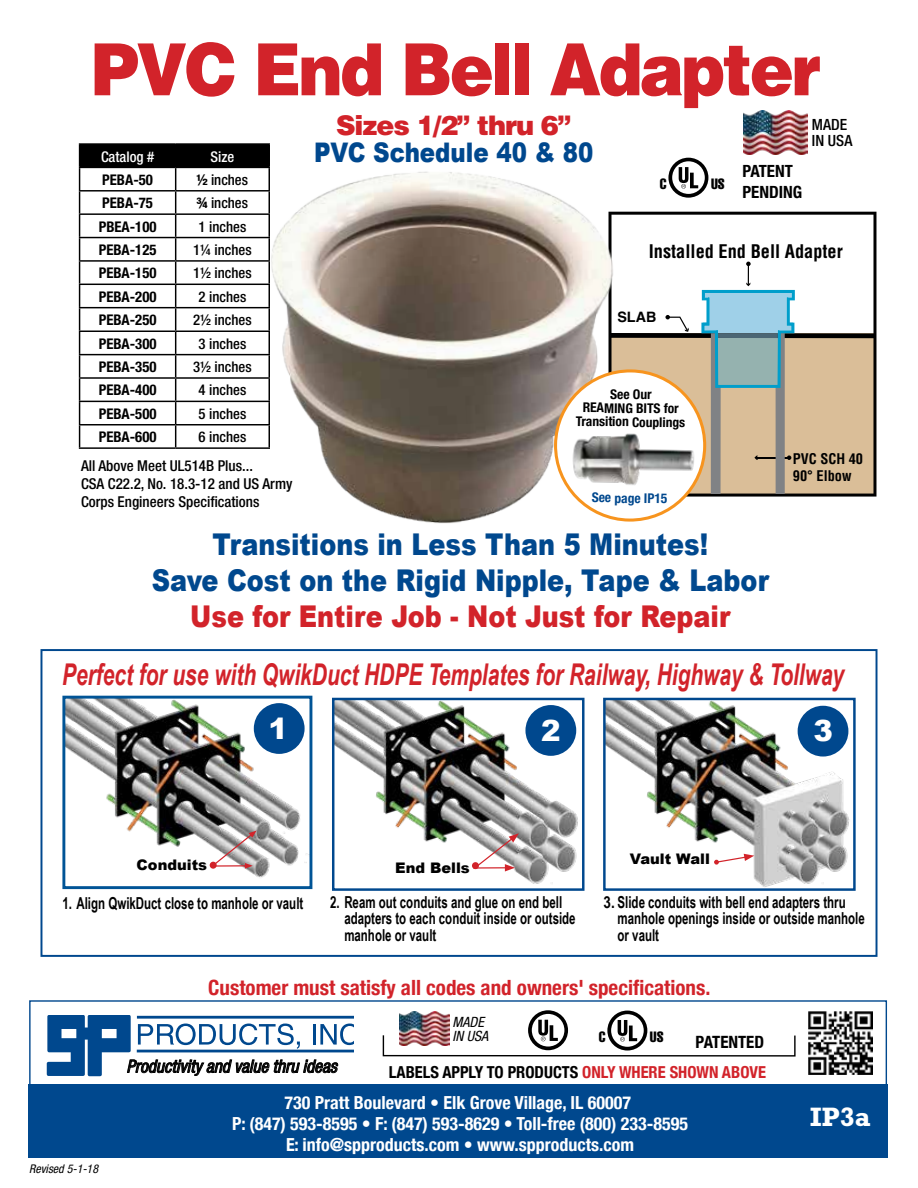
<style>
.page{position:relative;width:918px;height:1188px;background:#fff}
.page>*{position:absolute;margin:0;border:0;box-sizing:border-box;transform-origin:0 0}
.t1{font:900 72px "Helvetica";letter-spacing:-.04em;color:#d2232a;scale:.92 1}
.t2{font:900 30px/36px "Arial";color:#00488e;text-align:center;scale:.85 1}
.t3{font:italic 700 30px "Arial Narrow";color:#d2232a;scale:.85 1}
.t4{font:900 30px "Arial";color:#d2232a;scale:.85 1}
.t5{font:900 29.25px "Arial";color:#fff}
.t6{font:900 27px "Arial";color:#00488e;scale:.85 1}
.t7{font:900 27px "Helvetica";letter-spacing:-.04em;color:#d2232a}
.t8{font:700 27px "Rockwell";color:#fff}
.t9{font:700 condensed 21px "Helvetica Neue";color:#d2232a}
.t10{font:700 condensed 18.3px "Helvetica";color:#000}
.t11{font:700 condensed 18px/21px "Helvetica Neue";color:#fff;text-align:center}
.t12{font:italic condensed 17.4px "Helvetica Neue";color:#000}
.t13{font:700 condensed 16.95px/20.2px "Helvetica Neue";color:#000}
.t14{font:700 condensed 16.95px "Helvetica Neue";color:#000}
.t15{font:700 16.5px/16.5px "Arial Narrow";color:#000;scale:.85 1}
.t16{font:700 16.5px/16.5px "Arial Narrow";color:#000}
.t17{font:700 condensed 16.5px "Helvetica Neue";color:#000}
.t18{font:500 condensed 15.45px/15.5px "Helvetica Neue";color:#000}
.t19{font:500 condensed 15px/18px "Helvetica Neue";color:#000}
.t20{font:700 condensed 14.7px "Helvetica Neue";color:#000}
.t21{font:500 condensed 14.7px "Helvetica Neue";color:#000}
.t22{font:500 condensed 14.7px "Helvetica Neue";color:#fff}
.t23{font:extra-condensed 14.7px "Helvetica";color:#000}
.t24{font:900 14.55px "Arial";color:#000}
.t25{font:700 condensed 14.4px/17.2px "Helvetica";color:#000}
.t26{font:700 14.4px "Helvetica";color:#000}
.t27{font:italic condensed 14.25px/14.2px "Helvetica Neue";color:#000}
.t28{font:700 condensed 13.5px/13.6px "Helvetica Neue";color:#000;text-align:center}
.t29{font:700 condensed 13.5px "Helvetica Neue";color:#00488e}
.t30{font:italic condensed 12px "Helvetica Neue";color:#000}
.s1{font-weight:700}
.s2{color:#d2232a}
</style>
<div class="page">
<div style="left:29px;top:1085px;width:859px;height:73px;background:#00488e"></div>
<svg style="left:607px;top:1011px;width:40px;height:40px"></svg>
<svg style="left:528px;top:1010px;width:40px;height:40px"></svg>
<div style="left:383px;top:1035px;width:413px;height:22px;border:1px solid #000"></div>
<svg style="left:47px;top:1016px;width:307px;height:60px"></svg>
<img style="left:809px;top:1011px;width:63px;height:64px">
<img style="left:400px;top:1012px;width:49px;height:33px">
<hr style="left:79px;top:143px;width:97px;height:2px;background:#000">
<hr style="left:176px;top:143px;width:94px;height:2px;background:#000">
<svg style="left:79px;top:144px;width:191px;height:303px"></svg>
<hr style="left:79px;top:447px;width:97px;height:2px;background:#000">
<hr style="left:176px;top:447px;width:94px;height:2px;background:#000">
<svg style="left:644px;top:212px;width:232px;height:285px"></svg>
<img style="left:743px;top:110px;width:65px;height:44px">
<img style="left:242px;top:147px;width:402px;height:377px">
<svg style="left:553px;top:262px;width:322px;height:261px"></svg>
<svg style="left:668px;top:158px;width:40px;height:40px"></svg>
<div style="left:41px;top:649px;width:836px;height:308px;border:2px solid #00488e"></div>
<img style="left:66px;top:700px;width:242px;height:178px">
<div style="left:62px;top:696px;width:250px;height:193px;border:3px solid #005496"></div>
<div style="left:254px;top:703px;width:51px;height:51px;background:#00488e;border-radius:50%"></div>
<svg style="left:209px;top:831px;width:48px;height:38px"></svg>
<div style="left:210px;top:862px;width:7px;height:7px;background:#d2232a;border-radius:50%"></div>
<img style="left:606px;top:701px;width:244px;height:186px">
<div style="left:603px;top:698px;width:253px;height:193px;border:2px solid #00488e"></div>
<div style="left:798px;top:706px;width:50px;height:51px;background:#00488e;border-radius:50%"></div>
<svg style="left:714px;top:854px;width:40px;height:11px"></svg>
<img style="left:335px;top:701px;width:243px;height:183px">
<div style="left:332px;top:698px;width:253px;height:193px;border:2px solid #00488e"></div>
<div style="left:525px;top:705px;width:51px;height:51px;background:#00488e;border-radius:50%"></div>
<svg style="left:471px;top:833px;width:48px;height:38px"></svg>
<div style="left:472px;top:862px;width:7px;height:7px;background:#d2232a;border-radius:50%"></div>
<h1 class="t1" style="left:91px;top:22px;width:795px">PVC End Bell Adapter</h1>
<h3 class="t7" style="left:336px;top:108px;width:237px">Sizes 1/2” thru 6”</h3>
<p class="t22" style="left:101px;top:148px;width:55px">Catalog #</p>
<p class="t22" style="left:211px;top:148px;width:25px">Size</p>
<h3 class="t6" style="left:314px;top:138px;width:330px">PVC Schedule 40 &amp; 80</h3>
<p class="t20" style="left:102px;top:171px;width:52px">PEBA-50</p>
<p class="t21" style="left:197px;top:171px;width:53px"><span class="s1">½</span> inches</p>
<p class="t20" style="left:102px;top:194px;width:52px">PEBA-75</p>
<p class="t21" style="left:197px;top:194px;width:53px"><span class="s1">¾</span> inches</p>
<p class="t20" style="left:99px;top:217px;width:59px">PBEA-100</p>
<p class="t21" style="left:199px;top:218px;width:49px">1 inches</p>
<p class="t20" style="left:99px;top:241px;width:59px">PEBA-125</p>
<p class="t21" style="left:193px;top:241px;width:60px">1¼ inches</p>
<p class="t20" style="left:99px;top:264px;width:59px">PEBA-150</p>
<p class="t21" style="left:193px;top:264px;width:60px">1½ inches</p>
<p class="t20" style="left:99px;top:288px;width:59px">PEBA-200</p>
<p class="t21" style="left:199px;top:288px;width:49px">2 inches</p>
<p class="t20" style="left:99px;top:311px;width:59px">PEBA-250</p>
<p class="t21" style="left:193px;top:311px;width:60px">2½ inches</p>
<p class="t20" style="left:99px;top:334px;width:59px">PEBA-300</p>
<p class="t21" style="left:199px;top:335px;width:49px">3 inches</p>
<p class="t20" style="left:99px;top:358px;width:59px">PEBA-350</p>
<p class="t21" style="left:193px;top:358px;width:60px">3½ inches</p>
<p class="t20" style="left:99px;top:381px;width:59px">PEBA-400</p>
<p class="t21" style="left:199px;top:381px;width:49px">4 inches</p>
<p class="t20" style="left:99px;top:405px;width:59px">PEBA-500</p>
<p class="t21" style="left:199px;top:405px;width:49px">5 inches</p>
<p class="t20" style="left:99px;top:428px;width:59px">PEBA-600</p>
<p class="t21" style="left:199px;top:428px;width:49px">6 inches</p>
<p class="t19" style="left:81px;top:456px;width:213px">All Above Meet UL514B Plus...<br>CSA C22.2, No. 18.3-12 and US Army<br>Corps Engineers Specifications</p>
<p class="t18" style="left:812px;top:117px;width:42px">MADE<br>IN USA</p>
<p class="t13" style="left:742px;top:161px;width:61px">PATENT<br>PENDING</p>
<p class="t23" style="left:660px;top:175px;width:8px">C</p>
<p class="t23" style="left:711px;top:175px;width:15px">US</p>
<p class="t10" style="left:649px;top:240px;width:196px">Installed End Bell Adapter</p>
<p class="t26" style="left:617px;top:308px;width:41px">SLAB</p>
<p class="t28" style="left:577px;top:386px;width:111px;rotate:1deg">See Our<br>REAMING BITS for<br>Transition Couplings</p>
<p class="t25" style="left:793px;top:450px;width:72px">PVC SCH 40<br>90° Elbow</p>
<p class="t29" style="left:592px;top:489px;width:77px;rotate:1deg">See page IP15</p>
<h2 class="t2" style="left:152px;top:527px;width:728px">Transitions in Less Than 5 Minutes!<br>Save Cost on the Rigid Nipple, Tape &amp; Labor</h2>
<h2 class="t4" style="left:190px;top:600px;width:637px">Use for Entire Job - Not Just for Repair</h2>
<h2 class="t3" style="left:62px;top:657px;width:922px">Perfect for use with QwikDuct HDPE Templates for Railway, Highway &amp; Tollway</h2>
<h3 class="t5" style="left:268px;top:712px;width:21px">1</h3>
<h3 class="t5" style="left:541px;top:714px;width:21px">2</h3>
<h3 class="t5" style="left:813px;top:715px;width:21px">3</h3>
<p class="t24" style="left:137px;top:856px;width:72px">Conduits</p>
<p class="t15" style="left:62px;top:895px;width:285px">1. Align QwikDuct close to manhole or vault</p>
<p class="t24" style="left:395px;top:859px;width:76px">End Bells</p>
<p class="t15" style="left:344px;top:893px;width:274px;text-indent:-14px">2. Ream out conduits and glue on end bell adapters to each conduit inside or outside manhole or vault</p>
<p class="t24" style="left:630px;top:851px;width:82px">Vault Wall</p>
<p class="t16" style="left:618px;top:894px;width:249px;text-indent:-14px">3. Slide conduits with bell end adapters thru manhole openings inside or outside manhole or vault</p>
<p class="t30" style="left:29px;top:1161px;width:71px">Revised 5-1-18</p>
<p class="t9" style="left:208px;top:970px;width:504px">Customer must satisfy all codes and owners' specifications.</p>
<p class="t27" style="left:453px;top:1014px;width:37px">MADE<br>IN USA</p>
<p class="t23" style="left:599px;top:1027px;width:8px">C</p>
<p class="t23" style="left:650px;top:1027px;width:15px">US</p>
<p class="t17" style="left:389px;top:1059px;width:379px">LABELS APPLY TO PRODUCTS <span class="s2">ONLY WHERE SHOWN ABOVE</span></p>
<p class="t14" style="left:696px;top:1028px;width:70px">PATENTED</p>
<p class="t12" style="left:127px;top:1056px;width:212px">Productivity and value thru ideas</p>
<p class="t11" style="left:232px;top:1090px;width:457px">730 Pratt Boulevard • Elk Grove Village, IL 60007<br>P: (847) 593-8595 • F: (847) 593-8629 • Toll-free (800) 233-8595<br>E: info@spproducts.com • www.spproducts.com</p>
<h3 class="t8" style="left:810px;top:1101px;width:62px">IP3a</h3>
</div>
